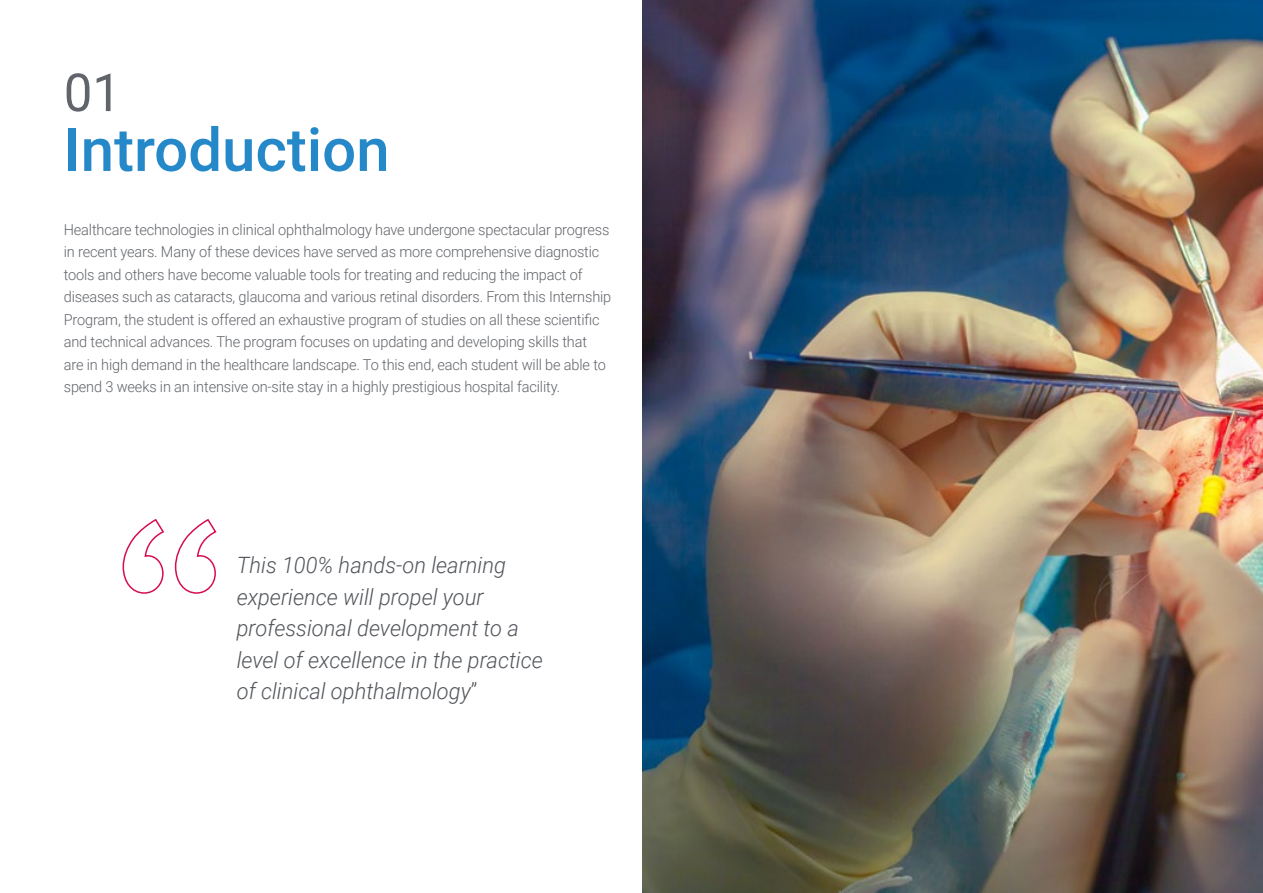
<style>
.page{position:relative;width:1263px;height:893px;background:#fff}
.page>*{position:absolute;margin:0;border:0;box-sizing:border-box;transform-origin:0 0}
.t1{font:500 60px "Roboto";color:#2488c9}
.t2{font:52.5px "Roboto";color:#61646a}
.t3{font:italic 300 22.5px/31.5px "Roboto";color:#52555b}
.t4{font:300 15px/22.5px "Roboto";letter-spacing:-.01em;color:#61646a}
.s1{font-style:normal}
</style>
<div class="page">
<svg style="left:122px;top:518px;width:95px;height:76px"></svg>
<img style="left:642px;top:0;width:621px;height:893px">
<h2 class="t2" style="left:64px;top:56px;width:59px">01</h2>
<h1 class="t1" style="left:64px;top:108px;width:327px">Introduction</h1>
<p class="t4" style="left:64px;top:217px;width:549px">Healthcare technologies in clinical ophthalmology have undergone spectacular progress in recent years. Many of these devices have served as more comprehensive diagnostic tools and others have become valuable tools for treating and reducing the impact of diseases such as cataracts, glaucoma and various retinal disorders. From this Internship Program, the student is offered an exhaustive program of studies on all these scientific and technical advances. The program focuses on updating and developing skills that<br>are in high demand in the healthcare landscape. To this end, each student will be able to spend 3 weeks in an intensive on-site stay in a highly prestigious hospital facility.</p>
<h3 class="t3" style="left:237px;top:549px;width:308px">This 100% hands-on learning experience will propel your professional development to a level of excellence in the practice of clinical ophthalmology<span class="s1">”</span></h3>
</div>
